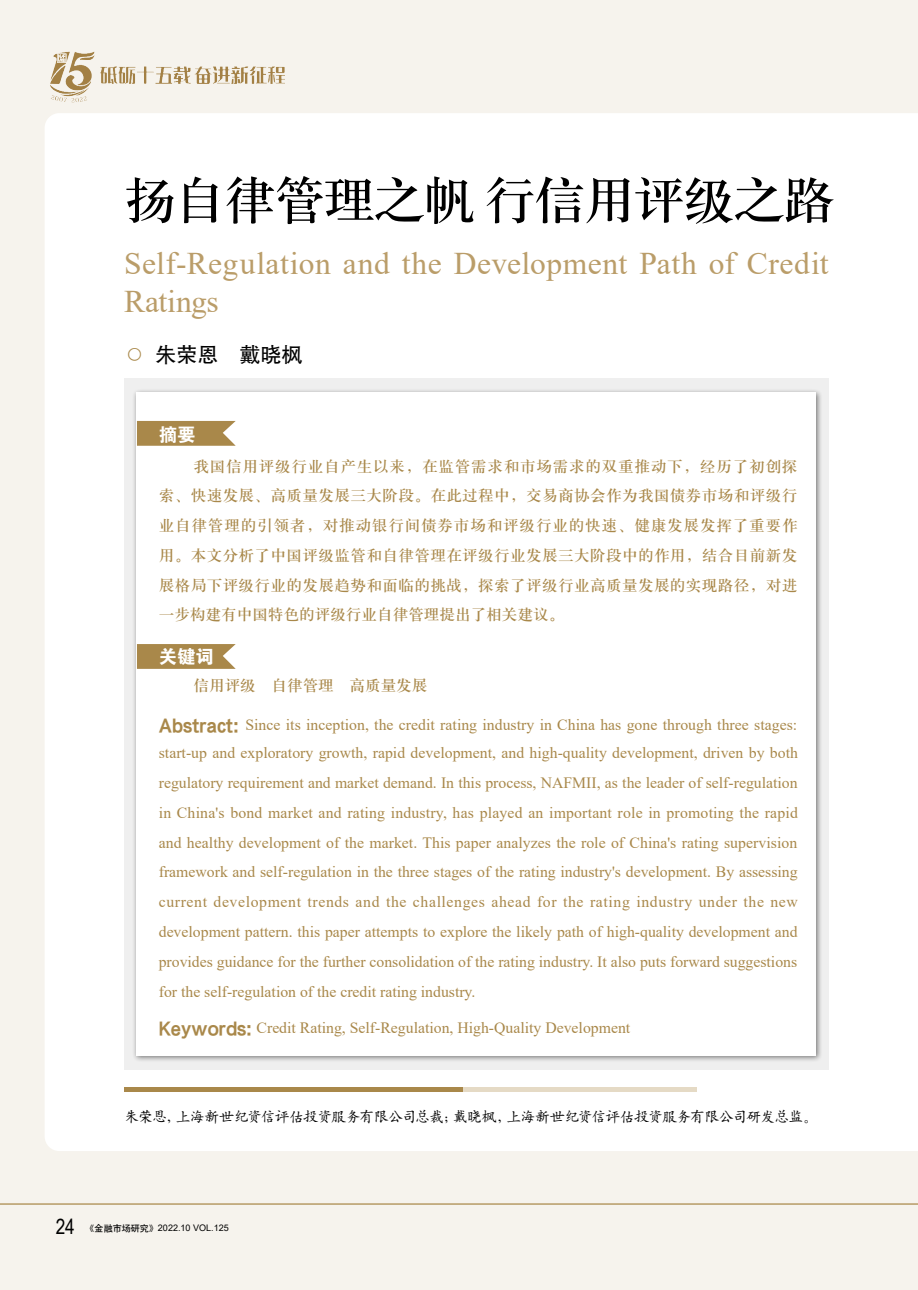
<style>
.page{position:relative;width:918px;height:1290px;background:#f6f3ed}
.page>*{position:absolute;margin:0;border:0;box-sizing:border-box;transform-origin:0 0}
.t1{font:52.5px "H Ya 3 gj";letter-spacing:-.05em;color:#000}
.t2{font:31.5px/37.8px "Times New Roman";letter-spacing:.015em;color:#ba9d69}
.t3{font:21px "FZHTJW GB1 0";color:#000}
.t4{font:21px "Arial Narrow";color:#000}
.t5{font:18.38px "FZDHTJW GB1 0";color:#fff}
.t6{font:15.75px/29.6px "Times New Roman";color:#a9884a;text-align:justify}
.t7{font:15.75px/29.8px "H Ya 3 gj";letter-spacing:-.01em;color:#a9884a;text-align:justify}
.t8{font:14.88px "H Yc 1 gj";letter-spacing:-.05em;color:#000}
.t9{font:9.1px "Arial";color:#000}
.s1{font-family:"Kai Ti GB2312";color:#a9884a}
.s2{font-family:"FZDHTJW GB1 0";font-size:18.38px}
.s3{font-family:"H Yb 1 gj"}
</style>
<div class="page">
<div style="left:45px;top:113px;width:873px;height:1038px;background:#fff"></div>
<hr style="left:0;top:1203px;width:918px;height:1px;background:#a9884a">
<img style="left:50px;top:51px;width:235px;height:52px">
<div style="left:124px;top:379px;width:704px;height:691px;background:#efefef"></div>
<div style="left:132px;top:388px;width:690px;height:675px;background:#000;opacity:.5"></div>
<div style="left:137px;top:393px;width:679px;height:663px;background:#fff"></div>
<svg style="left:137px;top:421px;width:99px;height:25px;background:#af9157"></svg>
<svg style="left:137px;top:644px;width:99px;height:25px;background:#af9057"></svg>
<div style="left:124px;top:1087px;width:413px;height:5px;background:#a9884a"></div>
<div style="left:463px;top:1087px;width:233px;height:5px;background:#e5dac5"></div>
<h1 class="t1" style="left:124px;top:174px;width:713px">扬自律管理之帆行信用评级之路</h1>
<h2 class="t2" style="left:124px;top:244px;width:706px">Self-Regulation and the Development Path of Credit<br>Ratings</h2>
<h3 class="t3" style="left:124px;top:343px;width:180px"><span class="s1">○</span> 朱荣恩 戴晓枫</h3>
<p class="t5" style="left:159px;top:424px;width:38px">摘要</p>
<p class="t7" style="left:159px;top:451px;width:640px;text-indent:35px">我国信用评级行业自产生以来，在监管需求和市场需求的双重推动下，经历了初创探索、快速发展、高质量发展三大阶段。在此过程中，交易商协会作为我国债券市场和评级行业自律管理的引领者，对推动银行间债券市场和评级行业的快速、健康发展发挥了重要作用。本文分析了中国评级监管和自律管理在评级行业发展三大阶段中的作用，结合目前新发展格局下评级行业的发展趋势和面临的挑战，探索了评级行业高质量发展的实现路径，对进一步构建有中国特色的评级行业自律管理提出了相关建议。</p>
<p class="t5" style="left:159px;top:647px;width:57px">关键词</p>
<p class="t7" style="left:193px;top:671px;width:236px">信用评级 自律管理 高质量发展</p>
<p class="t6" style="left:159px;top:709px;width:640px"><span class="s2">Abstract:</span> Since its inception, the credit rating industry in China has gone through three stages: start-up and exploratory growth, rapid development, and high-quality development, driven by both regulatory requirement and market demand. In this process, NAFMII, as the leader of self-regulation in China's bond market and rating industry, has played an important role in promoting the rapid and healthy development of the market. This paper analyzes the role of China's rating supervision framework and self-regulation in the three stages of the rating industry's development. By assessing current development trends and the challenges ahead for the rating industry under the new development pattern. this paper attempts to explore the likely path of high-quality development and provides guidance for the further consolidation of the rating industry. It also puts forward suggestions for the self-regulation of the credit rating industry.</p>
<p class="t6" style="left:159px;top:1012px;width:473px"><span class="s2">Keywords:</span> Credit Rating, Self-Regulation, High-Quality Development</p>
<p class="t8" style="left:124px;top:1109px;width:695px">朱荣恩，上海新世纪资信评估投资服务有限公司总裁；戴晓枫，上海新世纪资信评估投资服务有限公司研发总监。</p>
<h3 class="t4" style="left:56px;top:1211px;width:21px">24</h3>
<p class="t9" style="left:86px;top:1222px;width:145px"><span class="s3">《金融市场研究》</span>2022.10 VOL.125</p>
</div>
